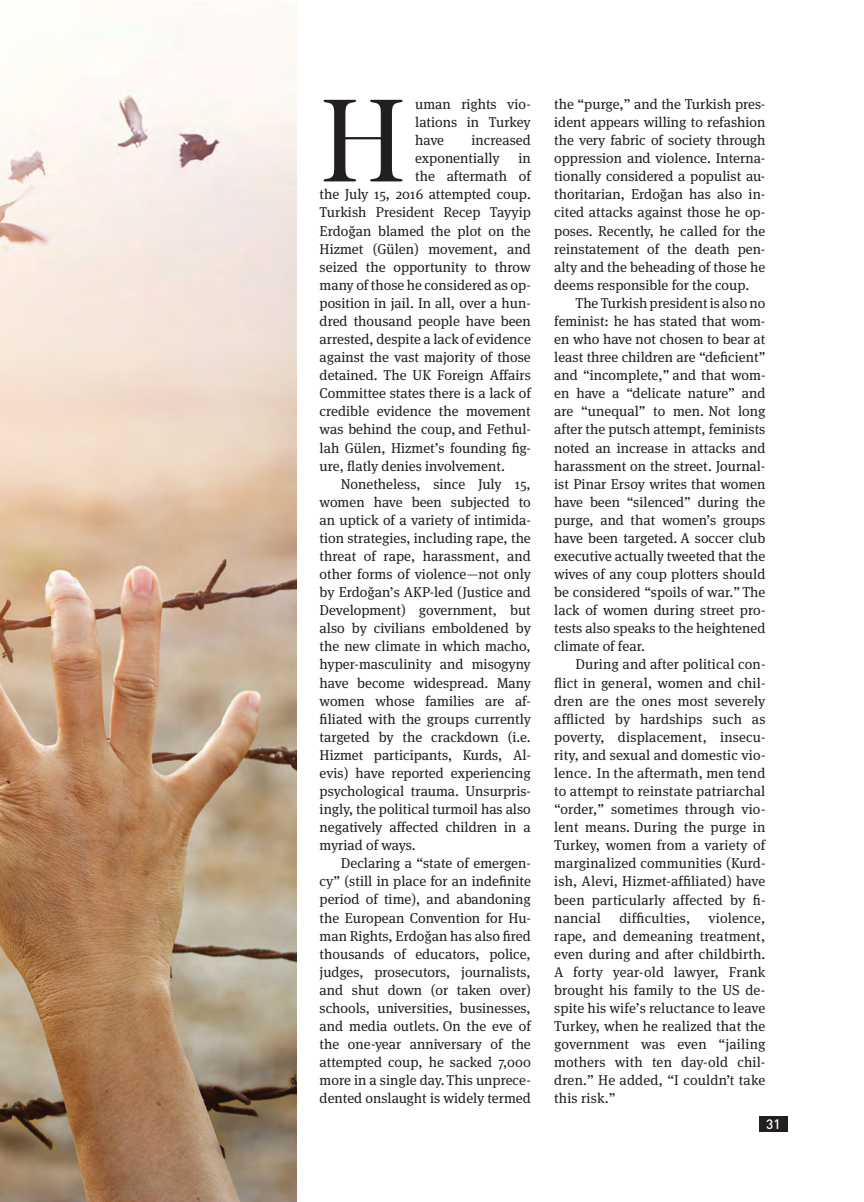
<style>
.page{position:relative;width:864px;height:1202px;background:#fff}
.page>*{position:absolute;margin:0;border:0;box-sizing:border-box;transform-origin:0 0}
.t1{font:121.05px "Caslon 224 IT Cby BT";color:#231f20}
.t2{font:14.25px/18px "Meta Serif";color:#231f20;text-align:justify}
.t3{font:500 13.5px "DIN Pro";color:#fff}
</style>
<div class="page">
<img style="left:0;top:39px;width:296px;height:1163px">
<div style="left:759px;top:1115px;width:28px;height:16px;background:#231f20"></div>
<p class="t2" style="left:415px;top:95px;width:117px">uman rights vio&shy;lations in Turkey have</p>
<h1 class="t1" style="left:320px;top:65px;width:88px">H</h1>
<p class="t2" style="left:415px;top:131px;width:117px;text-indent:56px">increased exponentially</p>
<p class="t2" style="left:518px;top:149px;width:14px">in</p>
<p class="t2" style="left:415px;top:167px;width:117px">the aftermath of</p>
<p class="t2" style="left:320px;top:185px;width:213px">the July 15, 2016 attempted coup.</p>
<p class="t2" style="left:320px;top:203px;width:213px">Turkish President Recep Tayyip</p>
<p class="t2" style="left:320px;top:221px;width:213px">Erdoğan blamed the plot on the</p>
<p class="t2" style="left:320px;top:239px;width:213px">Hizmet (Gülen) movement, and</p>
<p class="t2" style="left:320px;top:258px;width:213px">seized the opportunity to throw</p>
<p class="t2" style="left:320px;top:276px;width:213px">many of those he considered as op-</p>
<p class="t2" style="left:320px;top:294px;width:213px">position in jail. In all, over a hun-</p>
<p class="t2" style="left:320px;top:312px;width:213px">dred thousand people have been</p>
<p class="t2" style="left:320px;top:330px;width:213px">arrested, despite a lack of evidence</p>
<p class="t2" style="left:320px;top:348px;width:213px">against the vast majority of those</p>
<p class="t2" style="left:320px;top:366px;width:213px">detained. The UK Foreign Affairs</p>
<p class="t2" style="left:320px;top:384px;width:213px">Committee states there is a lack of</p>
<p class="t2" style="left:320px;top:402px;width:213px">credible evidence the movement</p>
<p class="t2" style="left:320px;top:420px;width:213px">was behind the coup, and Fethul-</p>
<p class="t2" style="left:320px;top:438px;width:213px">lah Gülen, Hizmet’s founding fig-</p>
<p class="t2" style="left:320px;top:456px;width:187px">ure, flatly denies involvement.</p>
<p class="t2" style="left:341px;top:474px;width:191px">Nonetheless, since July 15,</p>
<p class="t2" style="left:320px;top:492px;width:213px">women have been subjected to</p>
<p class="t2" style="left:320px;top:511px;width:213px">an uptick of a variety of intimida-</p>
<p class="t2" style="left:320px;top:529px;width:213px">tion strategies, including rape, the</p>
<p class="t2" style="left:320px;top:547px;width:213px">threat of rape, harassment, and</p>
<p class="t2" style="left:320px;top:565px;width:213px">other forms of violence—not only</p>
<p class="t2" style="left:320px;top:583px;width:213px">by Erdoğan’s AKP-led (Justice and</p>
<p class="t2" style="left:320px;top:601px;width:213px">Development) government, but</p>
<p class="t2" style="left:320px;top:619px;width:213px">also by civilians emboldened by</p>
<p class="t2" style="left:320px;top:637px;width:213px">the new climate in which macho,</p>
<p class="t2" style="left:320px;top:655px;width:213px">hyper-masculinity and misogyny</p>
<p class="t2" style="left:320px;top:673px;width:213px">have become widespread. Many</p>
<p class="t2" style="left:320px;top:691px;width:213px">women whose families are af-</p>
<p class="t2" style="left:320px;top:709px;width:213px">filiated with the groups currently</p>
<p class="t2" style="left:320px;top:727px;width:213px">targeted by the crackdown (i.e.</p>
<p class="t2" style="left:320px;top:745px;width:213px">Hizmet participants, Kurds, Al-</p>
<p class="t2" style="left:320px;top:764px;width:213px">evis) have reported experiencing</p>
<p class="t2" style="left:320px;top:782px;width:213px">psychological trauma. Unsurpris-</p>
<p class="t2" style="left:320px;top:800px;width:213px">ingly, the political turmoil has also</p>
<p class="t2" style="left:320px;top:818px;width:213px">negatively affected children in a</p>
<p class="t2" style="left:320px;top:836px;width:98px">myriad of ways.</p>
<p class="t2" style="left:341px;top:854px;width:191px">Declaring a “state of emergen-</p>
<p class="t2" style="left:320px;top:872px;width:213px">cy” (still in place for an indefinite</p>
<p class="t2" style="left:320px;top:890px;width:213px">period of time), and abandoning</p>
<p class="t2" style="left:320px;top:908px;width:213px">the European Convention for Hu-</p>
<p class="t2" style="left:320px;top:926px;width:213px">man Rights, Erdoğan has also fired</p>
<p class="t2" style="left:320px;top:944px;width:213px">thousands of educators, police,</p>
<p class="t2" style="left:320px;top:962px;width:213px">judges, prosecutors, journalists,</p>
<p class="t2" style="left:320px;top:980px;width:213px">and shut down (or taken over)</p>
<p class="t2" style="left:320px;top:998px;width:213px">schools, universities, businesses,</p>
<p class="t2" style="left:320px;top:1016px;width:213px">and media outlets. On the eve of</p>
<p class="t2" style="left:320px;top:1035px;width:213px">the one-year anniversary of the</p>
<p class="t2" style="left:320px;top:1053px;width:213px">attempted coup, he sacked 7,000</p>
<p class="t2" style="left:320px;top:1071px;width:213px">more in a single day.This unprece-</p>
<p class="t2" style="left:320px;top:1089px;width:213px">dented onslaught is widely termed</p>
<p class="t2" style="left:554px;top:95px;width:213px">the “purge,” and the Turkish pres&shy;ident appears willing to refashion the very fabric of society through oppression and violence. Interna&shy;tionally considered a populist au&shy;thoritarian, Erdoğan has also in&shy;cited attacks against those he op&shy;poses. Recently, he called for the reinstatement of the death pen&shy;alty and the beheading of those he deems responsible for the coup.</p>
<p class="t2" style="left:554px;top:294px;width:213px;text-indent:21px">The Turkish president is also no feminist: he has stated that wom&shy;en who have not chosen to bear at least three children are “deficient” and “incomplete,” and that wom&shy;en have a “delicate nature” and are “unequal” to men. Not long after the putsch attempt, feminists noted an increase in attacks and harassment on the street. Journal&shy;ist Pinar Ersoy writes that women have been “silenced” during the purge, and that women’s groups have been targeted. A soccer club executive actually tweeted that the wives of any coup plotters should be considered “spoils of war.” The lack of women during street pro&shy;tests also speaks to the heightened climate of fear.</p>
<p class="t2" style="left:554px;top:655px;width:213px;text-indent:21px">During and after political con&shy;flict in general, women and chil&shy;dren are the ones most severely afflicted by hardships such as poverty, displacement, insecu&shy;rity, and sexual and domestic vio&shy;lence. In the aftermath, men tend to attempt to reinstate patriarchal “order,” sometimes through vio&shy;lent means. During the purge in Turkey, women from a variety of marginalized communities (Kurd&shy;ish, Alevi, Hizmet-affiliated) have been particularly affected by fi&shy;nancial</p>
<p class="t2" style="left:554px;top:908px;width:213px;text-indent:154px">violence, rape, and demeaning treatment, even during and after childbirth.<br>A forty year-old lawyer, Frank brought his family to the US de&shy;spite his wife’s reluctance to leave Turkey, when he realized that the government was even “jailing mothers with ten day-old chil&shy;dren.” He added, “I couldn’t take this risk.”</p>
<p class="t2" style="left:619px;top:908px;width:72px">difficulties,</p>
<p class="t3" style="left:766px;top:1114px;width:16px">31</p>
</div>
